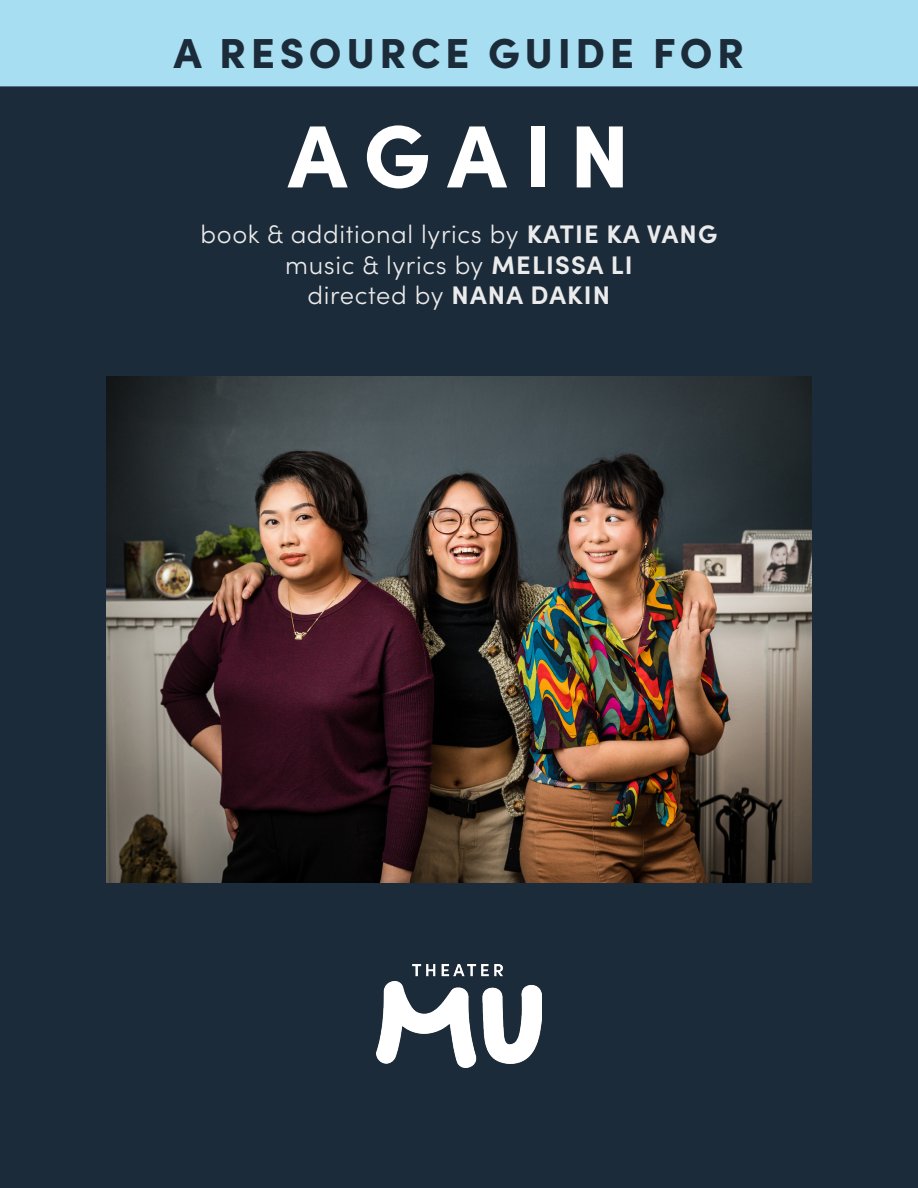
<style>
.page{position:relative;width:918px;height:1188px;background:#fff}
.page>*{position:absolute;margin:0;border:0;box-sizing:border-box;transform-origin:0 0}
.t1{font:900 88.5px "Sofia Pro";letter-spacing:.195em;color:#fff}
.t2{font:900 42px "Sofia Pro";letter-spacing:.11em;color:#1c2b39}
.t3{font:300 25.5px "Sofia Pro";letter-spacing:.025em;color:#ebebec}
.s1{font-weight:700}
</style>
<div class="page">
<div style="left:1px;top:1px;width:916px;height:1186px;background:#1c2b39"></div>
<img style="left:107px;top:376px;width:704px;height:506px">
<div style="left:1px;top:1px;width:916px;height:85px;background:#a7def1"></div>
<div style="left:0;top:0;width:918px;height:86px;border:2px solid #a7def1"></div>
<img style="left:376px;top:964px;width:166px;height:103px">
<p class="t2" style="left:174px;top:21px;width:572px">A RESOURCE GUIDE FOR</p>
<p class="t1" style="left:288px;top:87px;width:343px">AGAIN</p>
<p class="t3" style="left:200px;top:216px;width:518px">book &amp; additional lyrics by <span class="s1">KATIE KA VANG</span></p>
<p class="t3" style="left:285px;top:246px;width:349px">music &amp; lyrics by <span class="s1">MELISSA LI</span></p>
<p class="t3" style="left:307px;top:277px;width:304px">directed by <span class="s1">NANA DAKIN</span></p>
</div>
